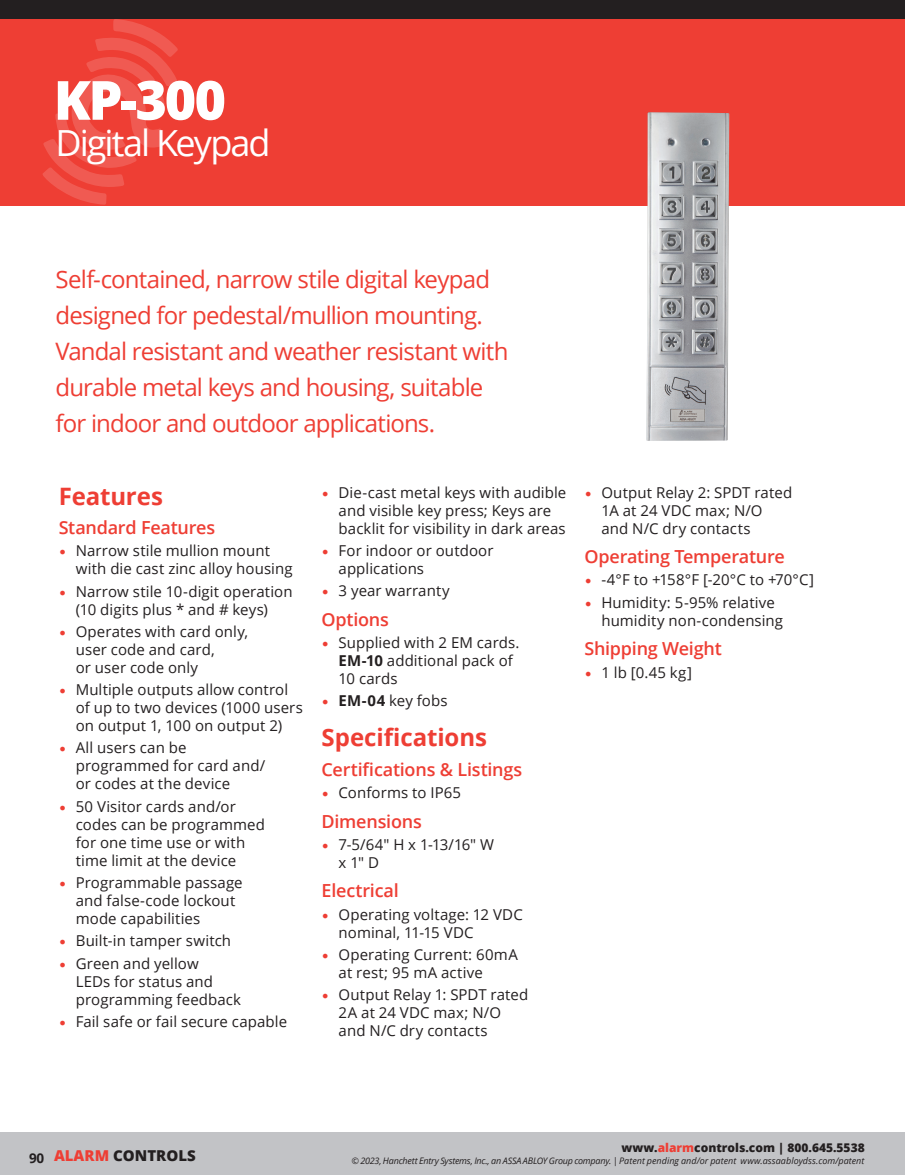
<style>
.page{position:relative;width:905px;height:1175px;background:#fff}
.page>*{position:absolute;margin:0;border:0;box-sizing:border-box;transform-origin:0 0}
.Product_Name_-_Bold{font:800 54px "Open Sans";color:#fff}
.Product_Description{font:36px "Open Sans";letter-spacing:-.055em;color:#fff}
.Section_Head{font:24px/36px "Open Sans";letter-spacing:-.035em;color:#ee3e34}
.Specs_Features_Heade{font:700 24px "Open Sans";letter-spacing:-.005em;color:#ee3e34}
.Specs_Features_Heade-2{font:600 18px "Open Sans";letter-spacing:-.015em;color:#ee3e34}
.t1{font:15px/18px "Open Sans";letter-spacing:.005em;color:#231f20}
.t2{font:800 15px "Open Sans";color:#231f20}
.t3{font:700 13.5px "Open Sans";color:#231f20}
.t4{font:800 12px "Open Sans";color:#231f20}
.t5{font:italic 9px "Open Sans";letter-spacing:-.005em;color:#231f20}
.s1{font-family:"ASSA Vesta";color:#ee3e34}
.s2{font-weight:700}
.s3{color:#ee3e34}
</style>
<div class="page">
<div style="left:0;top:1132px;width:904px;height:42px;background:#c2c3c6"></div>
<div style="left:0;top:19px;width:904px;height:186px;background:#ee3e34"></div>
<svg style="left:43px;top:19px;width:135px;height:186px"></svg>
<div style="left:0;top:0;width:904px;height:19px;background:#231f20"></div>
<img style="left:646px;top:112px;width:83px;height:329px">
<p class="Product_Name_-_Bold" style="left:54px;top:59px;width:174px">KP-300</p>
<p class="Product_Description" style="left:56px;top:118px;width:217px">Digital Keypad</p>
<p class="Section_Head" style="left:56px;top:261px;width:454px">Self-contained, narrow stile digital keypad designed for pedestal/mullion mounting.<br>Vandal resistant and weather resistant with durable metal keys and housing, suitable for indoor and outdoor applications.</p>
<p class="Specs_Features_Heade" style="left:59px;top:479px;width:106px">Features</p>
<p class="Specs_Features_Heade-2" style="left:59px;top:515px;width:158px">Standard Features</p>
<p class="t1" style="left:76px;top:541px;width:218px;text-indent:-17px"><span class="s1">•</span> Narrow stile mullion mount with die cast zinc alloy housing</p>
<p class="t1" style="left:59px;top:582px;width:235px;text-align:center"><span class="s1">•</span> Narrow stile 10-digit operation (10 digits plus * and # keys)</p>
<p class="t1" style="left:76px;top:622px;width:174px;text-indent:-17px"><span class="s1">•</span> Operates with card only, user code and card,<br>or user code only</p>
<p class="t1" style="left:76px;top:680px;width:228px;text-indent:-17px"><span class="s1">•</span> Multiple outputs allow control of up to two devices (1000 users on output 1, 100 on output 2)</p>
<p class="t1" style="left:76px;top:738px;width:191px;text-indent:-17px"><span class="s1">•</span> All users can be programmed for card and/ or codes at the device</p>
<p class="t1" style="left:76px;top:797px;width:191px;text-indent:-17px"><span class="s1">•</span> 50 Visitor cards and/or codes can be programmed for one time use or with time limit at the device</p>
<p class="t1" style="left:76px;top:873px;width:168px;text-indent:-17px"><span class="s1">•</span> Programmable passage and false-code lockout mode capabilities</p>
<p class="t1" style="left:59px;top:931px;width:174px"><span class="s1">•</span> Built-in tamper switch</p>
<p class="t1" style="left:76px;top:953px;width:167px;text-indent:-17px"><span class="s1">•</span> Green and yellow<br>LEDs for status and programming feedback</p>
<p class="t1" style="left:59px;top:1012px;width:230px"><span class="s1">•</span> Fail safe or fail secure capable</p>
<p class="t1" style="left:338px;top:483px;width:229px;text-indent:-17px"><span class="s1">•</span> Die-cast metal keys with audible and visible key press; Keys are backlit for visibility in dark areas</p>
<p class="t1" style="left:338px;top:541px;width:156px;text-indent:-17px"><span class="s1">•</span> For indoor or outdoor applications</p>
<p class="t1" style="left:321px;top:581px;width:130px"><span class="s1">•</span> 3 year warranty</p>
<p class="Specs_Features_Heade-2" style="left:321px;top:607px;width:69px">Options</p>
<p class="t1" style="left:338px;top:633px;width:182px;text-indent:-17px"><span class="s1">•</span> Supplied with 2 EM cards.<br><span class="s2">EM-10</span> additional pack of<br>10 cards</p>
<p class="t1" style="left:321px;top:691px;width:127px"><span class="s1">•</span> <span class="s2">EM-04</span> key fobs</p>
<p class="Specs_Features_Heade" style="left:321px;top:720px;width:167px">Specifications</p>
<p class="Specs_Features_Heade-2" style="left:321px;top:757px;width:202px">Certifications &amp; Listings</p>
<p class="t1" style="left:321px;top:783px;width:141px"><span class="s1">•</span> Conforms to IP65</p>
<p class="Specs_Features_Heade-2" style="left:321px;top:808px;width:102px">Dimensions</p>
<p class="t1" style="left:338px;top:835px;width:157px;text-indent:-17px"><span class="s1">•</span> 7-5/64" H x 1-13/16" W x 1" D</p>
<p class="Specs_Features_Heade-2" style="left:321px;top:878px;width:79px">Electrical</p>
<p class="t1" style="left:338px;top:904px;width:186px;text-indent:-17px"><span class="s1">•</span> Operating voltage: 12 VDC nominal, 11-15 VDC</p>
<p class="t1" style="left:338px;top:945px;width:181px;text-indent:-17px"><span class="s1">•</span> Operating Current: 60mA at rest; 95 mA active</p>
<p class="t1" style="left:338px;top:985px;width:191px;text-indent:-17px"><span class="s1">•</span> Output Relay 1: SPDT rated<br>2A at 24 VDC max; N/O and N/C dry contacts</p>
<p class="t1" style="left:601px;top:483px;width:192px;text-indent:-17px"><span class="s1">•</span> Output Relay 2: SPDT rated<br>1A at 24 VDC max; N/O and N/C dry contacts</p>
<p class="Specs_Features_Heade-2" style="left:584px;top:544px;width:202px">Operating Temperature</p>
<p class="t1" style="left:584px;top:570px;width:231px"><span class="s1">•</span> -4°F to +158°F [-20°C to +70°C]</p>
<p class="t1" style="left:601px;top:593px;width:183px;text-indent:-17px"><span class="s1">•</span> Humidity: 5-95% relative humidity non-condensing</p>
<p class="Specs_Features_Heade-2" style="left:584px;top:636px;width:139px">Shipping Weight</p>
<p class="t1" style="left:584px;top:662px;width:109px"><span class="s1">•</span> 1 lb [0.45 kg]</p>
<p class="t3" style="left:29px;top:1148px;width:17px">90</p>
<p class="t4" style="left:621px;top:1138px;width:245px">www.<span class="s3">alarm</span>controls.com | 800.645.5538</p>
<p class="t2" style="left:54px;top:1144px;width:143px"><span class="s3">ALARM</span> CONTROLS</p>
<p class="t5" style="left:351px;top:1154px;width:514px">© 2023, Hanchett Entry Systems, Inc., an ASSA ABLOY Group company. | Patent pending and/or patent www.assaabloydss.com/patent</p>
</div>
